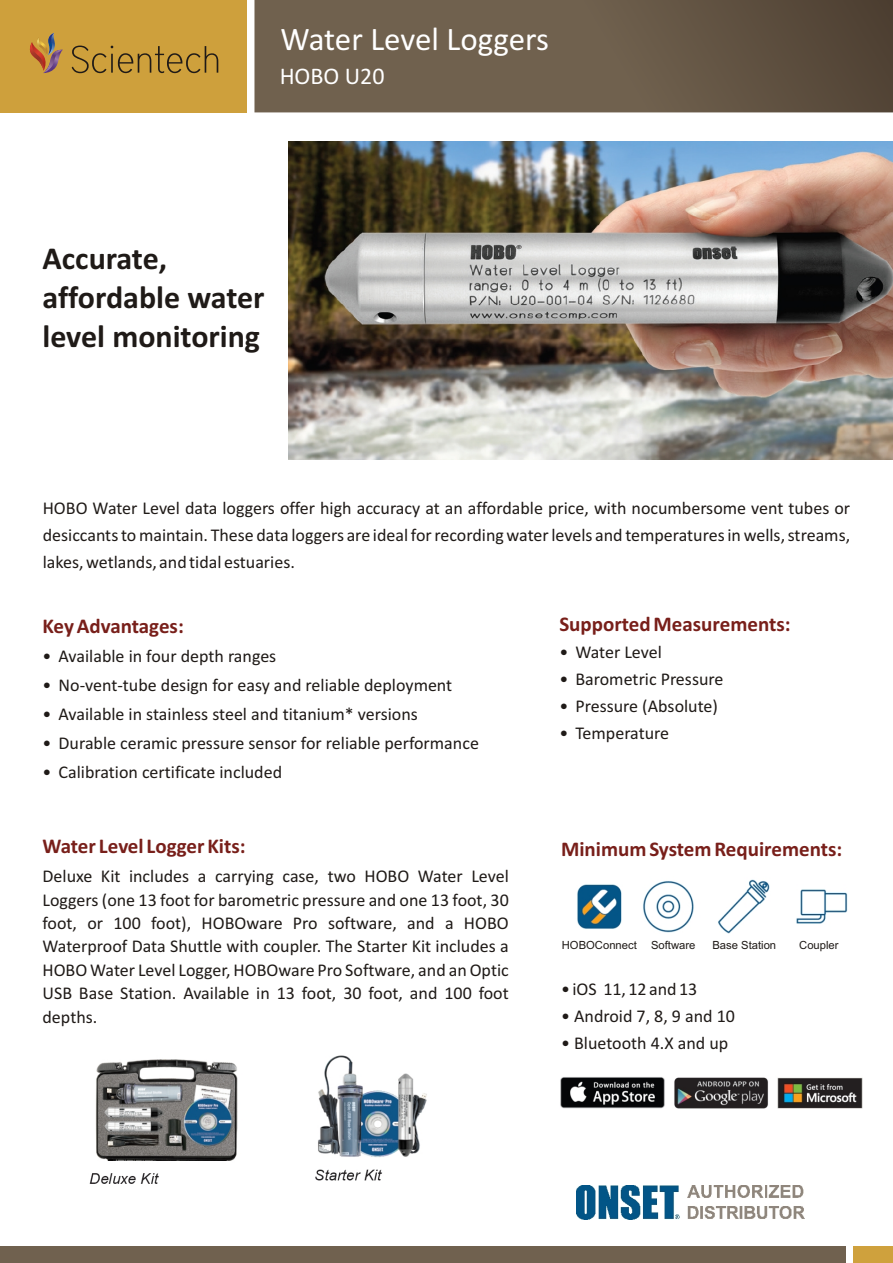
<style>
.page{position:relative;width:893px;height:1263px;background:#fff}
.page>*{position:absolute;margin:0;border:0;box-sizing:border-box;transform-origin:0 0}
.t1{font:33px "Calibri";letter-spacing:-.005em;color:#fff}
.t2{font:700 31.95px/39px "Calibri";color:#1f1a17}
.t3{font:24px "Calibri";color:#fff}
.t4{font:700 21px "Calibri";color:#781f1a}
.t5{font:18px/23.4px "Calibri";color:#1f1a17;text-align:justify}
.t6{font:11.25px "Arial";color:#1f1a17}
</style>
<div class="page">
<div style="left:1px;top:1246px;width:845px;height:17px;background:#70614f"></div>
<div style="left:854px;top:1246px;width:39px;height:17px;background:#cfa13d"></div>
<svg style="left:254px;top:0;width:639px;height:112px;background:#685948"></svg>
<div style="left:0;top:0;width:246px;height:112px;background:#cea03c"></div>
<svg style="left:72px;top:46px;width:146px;height:27px"></svg>
<svg style="left:29px;top:33px;width:34px;height:40px"></svg>
<img style="left:289px;top:142px;width:604px;height:318px">
<img style="left:576px;top:1185px;width:228px;height:35px">
<img style="left:577px;top:884px;width:45px;height:45px">
<img style="left:560px;top:1077px;width:302px;height:31px">
<img style="left:643px;top:879px;width:205px;height:55px">
<img style="left:89px;top:1059px;width:149px;height:125px">
<img style="left:315px;top:1055px;width:112px;height:126px">
<h1 class="t1" style="left:281px;top:25px;width:270px">Water Level Loggers</h1>
<h3 class="t3" style="left:280px;top:66px;width:106px">HOBO U20</h3>
<h2 class="t2" style="left:43px;top:241px;width:224px">Accurate, affordable water level monitoring</h2>
<p class="t5" style="left:43px;top:496px;width:809px;line-height:27px">HOBO Water Level data loggers offer high accuracy at an affordable price, with nocumbersome vent tubes or desiccants to maintain. These data loggers are ideal for recording water levels and temperatures in wells, streams, lakes, wetlands, and tidal estuaries.</p>
<p class="t4" style="left:43px;top:618px;width:143px">Key Advantages:</p>
<p class="t5" style="left:43px;top:646px;width:235px">• Available in four depth ranges</p>
<p class="t5" style="left:43px;top:675px;width:411px">• No-vent-tube design for easy and reliable deployment</p>
<p class="t5" style="left:43px;top:704px;width:377px">• Available in stainless steel and titanium* versions</p>
<p class="t5" style="left:43px;top:732px;width:438px">• Durable ceramic pressure sensor for reliable performance</p>
<p class="t5" style="left:43px;top:761px;width:241px">• Calibration certificate included</p>
<p class="t4" style="left:43px;top:838px;width:205px">Water Level Logger Kits:</p>
<p class="t5" style="left:42px;top:866px;width:468px">Deluxe Kit includes a carrying case, two HOBO Water Level Loggers (one 13 foot for barometric pressure and one 13 foot, 30 foot, or 100 foot), HOBOware Pro software, and a HOBO Waterproof Data Shuttle with coupler. The Starter Kit includes a HOBO Water Level Logger, HOBOware Pro Software, and an Optic USB Base Station. Available in 13 foot, 30 foot, and 100 foot depths.</p>
<p class="t4" style="left:559px;top:616px;width:233px">Supported Measurements:</p>
<p class="t5" style="left:559px;top:642px;width:104px">• Water Level</p>
<p class="t5" style="left:559px;top:669px;width:166px">• Barometric Pressure</p>
<p class="t5" style="left:559px;top:696px;width:160px">• Pressure (Absolute)</p>
<p class="t5" style="left:559px;top:723px;width:111px">• Temperature</p>
<p class="t4" style="left:561px;top:840px;width:283px">Minimum System Requirements:</p>
<p class="t6" style="left:562px;top:941px;width:77px">HOBOConnect</p>
<p class="t6" style="left:799px;top:941px;width:41px">Coupler</p>
<p class="t6" style="left:651px;top:941px;width:46px">Software</p>
<p class="t6" style="left:712px;top:941px;width:65px">Base Station</p>
<p class="t5" style="left:561px;top:979px;width:138px">• iOS 11, 12 and 13</p>
<p class="t5" style="left:561px;top:1006px;width:175px">• Android 7, 8, 9 and 10</p>
<p class="t5" style="left:561px;top:1033px;width:169px">• Bluetooth 4.X and up</p>
</div>
